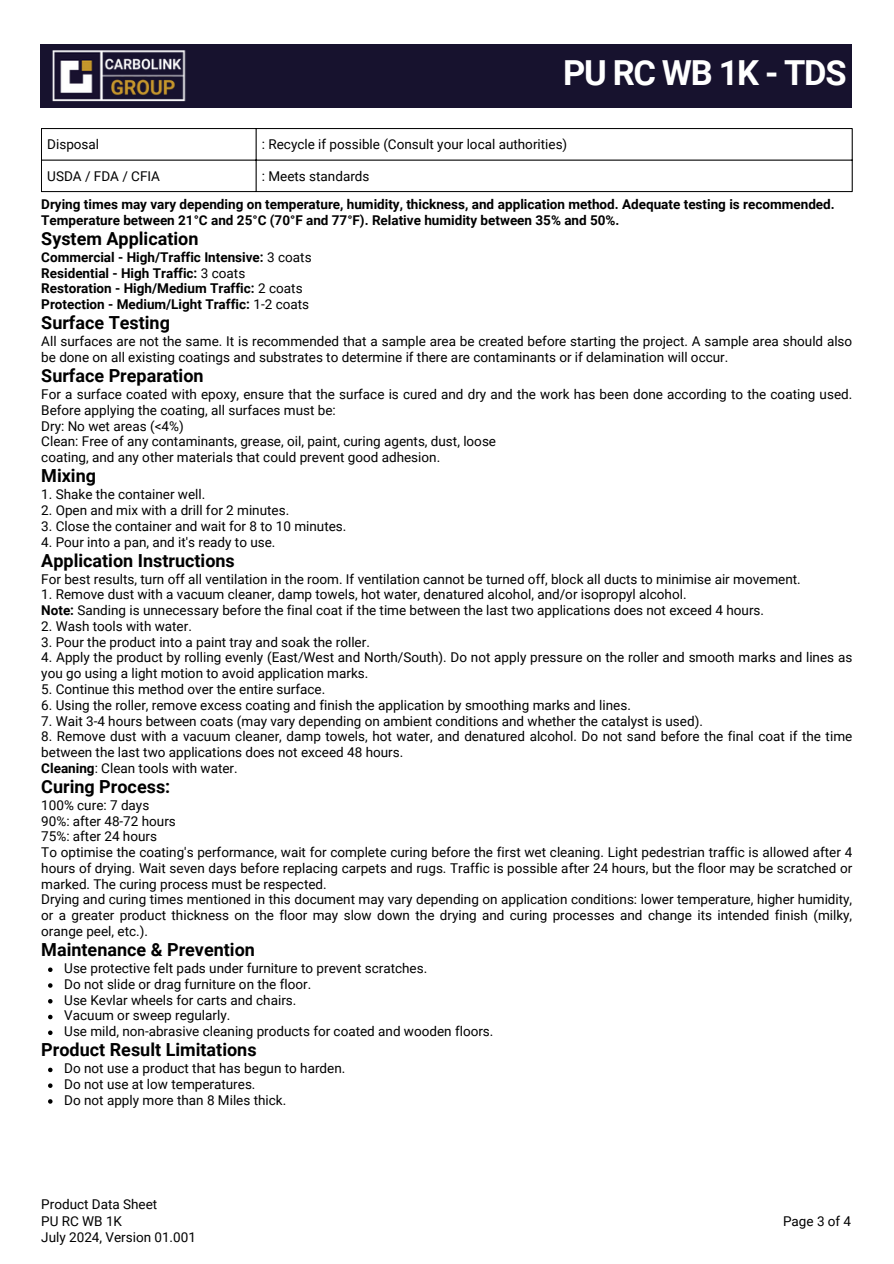
<style>
.page{position:relative;width:894px;height:1264px;background:#fff}
.page>*{position:absolute;margin:0;border:0;box-sizing:border-box;transform-origin:0 0}
.t1{font:700 34.5px "Roboto";letter-spacing:-.04em;color:#fff}
.t2{font:700 18px "Roboto";color:#000}
.t3{font:13.5px/15.8px "Roboto";color:#000}
.t4{font:700 13.5px "Roboto";color:#000}
.s1{font-weight:400}
.s2{font-weight:700}
</style>
<div class="page">
<div style="left:41px;top:44px;width:810px;height:64px;background:#17122e"></div>
<img style="left:52px;top:51px;width:134px;height:50px">
<hr style="left:41px;top:129px;width:1px;height:62px;background:#000">
<hr style="left:256px;top:129px;width:1px;height:62px;background:#000">
<hr style="left:851px;top:129px;width:1px;height:62px;background:#000">
<hr style="left:41px;top:128px;width:811px;height:1px;background:#000">
<hr style="left:41px;top:160px;width:811px;height:1px;background:#000">
<hr style="left:41px;top:191px;width:811px;height:1px;background:#000">
<svg style="left:48px;top:967px;width:5px;height:5px"></svg>
<svg style="left:48px;top:983px;width:5px;height:4px"></svg>
<svg style="left:48px;top:999px;width:5px;height:4px"></svg>
<svg style="left:48px;top:1014px;width:5px;height:5px"></svg>
<svg style="left:48px;top:1030px;width:5px;height:5px"></svg>
<svg style="left:48px;top:1067px;width:5px;height:5px"></svg>
<svg style="left:48px;top:1083px;width:5px;height:4px"></svg>
<svg style="left:48px;top:1099px;width:5px;height:4px"></svg>
<h1 class="t1" style="left:563px;top:53px;width:285px">PU RC WB 1K - TDS</h1>
<p class="t3" style="left:47px;top:136px;width:53px">Disposal</p>
<p class="t3" style="left:262px;top:136px;width:307px">: Recycle if possible (Consult your local authorities)</p>
<p class="t3" style="left:47px;top:168px;width:114px">USDA / FDA / CFIA</p>
<p class="t3" style="left:262px;top:168px;width:109px">: Meets standards</p>
<p class="t4" style="left:41px;top:196px;width:794px">Drying times may vary depending on temperature, humidity, thickness, and application method. Adequate testing is recommended.</p>
<p class="t4" style="left:41px;top:212px;width:579px">Temperature between 21°C and 25°C (70°F and 77°F). Relative humidity between 35% and 50%.</p>
<p class="t2" style="left:41px;top:228px;width:159px">System Application</p>
<p class="t4" style="left:41px;top:249px;width:272px">Commercial - High/Traffic Intensive: <span class="s1">3 coats</span></p>
<p class="t4" style="left:41px;top:265px;width:205px">Residential - High Traffic: <span class="s1">3 coats</span></p>
<p class="t4" style="left:41px;top:281px;width:263px">Restoration - High/Medium Traffic: <span class="s1">2 coats</span></p>
<p class="t4" style="left:41px;top:296px;width:269px">Protection - Medium/Light Traffic: <span class="s1">1-2 coats</span></p>
<p class="t2" style="left:41px;top:312px;width:130px">Surface Testing</p>
<p class="t3" style="left:41px;top:334px;width:812px">All surfaces are not the same. It is recommended that a sample area be created before starting the project. A sample area should also be done on all existing coatings and substrates to determine if there are contaminants or if delamination will occur.</p>
<p class="t2" style="left:41px;top:365px;width:164px">Surface Preparation</p>
<p class="t3" style="left:41px;top:386px;width:812px">For a surface coated with epoxy, ensure that the surface is cured and dry and the work has been done according to the coating used.<br>Before applying the coating, all surfaces must be:</p>
<p class="t3" style="left:41px;top:418px;width:144px">Dry: No wet areas (&lt;4%)</p>
<p class="t3" style="left:41px;top:434px;width:456px">Clean: Free of any contaminants, grease, oil, paint, curing agents, dust, loose</p>
<p class="t3" style="left:41px;top:449px;width:400px">coating, and any other materials that could prevent good adhesion.</p>
<p class="t2" style="left:41px;top:465px;width:56px">Mixing</p>
<p class="t3" style="left:41px;top:487px;width:165px">1. Shake the container well.</p>
<p class="t3" style="left:41px;top:502px;width:249px">2. Open and mix with a drill for 2 minutes.</p>
<p class="t3" style="left:41px;top:518px;width:306px">3. Close the container and wait for 8 to 10 minutes.</p>
<p class="t3" style="left:41px;top:534px;width:235px">4. Pour into a pan, and it's ready to use.</p>
<p class="t2" style="left:41px;top:550px;width:195px">Application Instructions</p>
<p class="t3" style="left:41px;top:571px;width:760px">For best results, turn off all ventilation in the room. If ventilation cannot be turned off, block all ducts to minimise air movement.</p>
<p class="t3" style="left:41px;top:587px;width:646px">1. Remove dust with a vacuum cleaner, damp towels, hot water, denatured alcohol, and/or isopropyl alcohol.</p>
<p class="t3" style="left:41px;top:602px;width:724px"><span class="s2">Note:</span> Sanding is unnecessary before the final coat if the time between the last two applications does not exceed 4 hours.</p>
<p class="t3" style="left:41px;top:618px;width:152px">2. Wash tools with water.</p>
<p class="t3" style="left:41px;top:634px;width:330px">3. Pour the product into a paint tray and soak the roller.</p>
<p class="t3" style="left:41px;top:650px;width:812px">4. Apply the product by rolling evenly (East/West and North/South). Do not apply pressure on the roller and smooth marks and lines as you go using a light motion to avoid application marks.</p>
<p class="t3" style="left:41px;top:681px;width:285px">5. Continue this method over the entire surface.</p>
<p class="t3" style="left:41px;top:697px;width:591px">6. Using the roller, remove excess coating and finish the application by smoothing marks and lines.</p>
<p class="t3" style="left:41px;top:713px;width:663px">7. Wait 3-4 hours between coats (may vary depending on ambient conditions and whether the catalyst is used).</p>
<p class="t3" style="left:41px;top:728px;width:812px">8. Remove dust with a vacuum cleaner, damp towels, hot water, and denatured alcohol. Do not sand before the final coat if the time between the last two applications does not exceed 48 hours.</p>
<p class="t3" style="left:41px;top:760px;width:198px"><span class="s2">Cleaning</span>: Clean tools with water.</p>
<p class="t2" style="left:41px;top:776px;width:130px">Curing Process:</p>
<p class="t3" style="left:41px;top:797px;width:109px">100% cure: 7 days</p>
<p class="t3" style="left:41px;top:813px;width:136px">90%: after 48-72 hours</p>
<p class="t3" style="left:41px;top:829px;width:117px">75%: after 24 hours</p>
<p class="t3" style="left:41px;top:844px;width:812px;text-align:justify">To optimise the coating's performance, wait for complete curing before the first wet cleaning. Light pedestrian traffic is allowed after 4 hours of drying. Wait seven days before replacing carpets and rugs. Traffic is possible after 24 hours, but the floor may be scratched or marked. The curing process must be respected.</p>
<p class="t3" style="left:41px;top:892px;width:812px;text-align:justify">Drying and curing times mentioned in this document may vary depending on application conditions: lower temperature, higher humidity, or a greater product thickness on the floor may slow down the drying and curing processes and change its intended finish (milky, orange peel, etc.).</p>
<p class="t2" style="left:41px;top:939px;width:215px">Maintenance &amp; Prevention</p>
<p class="t3" style="left:64px;top:960px;width:364px">Use protective felt pads under furniture to prevent scratches.</p>
<p class="t3" style="left:64px;top:976px;width:248px">Do not slide or drag furniture on the floor.</p>
<h2 class="t3" style="left:64px;top:992px;width:233px">Use Kevlar wheels for carts and chairs.</h2>
<p class="t3" style="left:64px;top:1007px;width:167px">Vacuum or sweep regularly.</p>
<p class="t3" style="left:64px;top:1023px;width:430px">Use mild, non-abrasive cleaning products for coated and wooden floors.</p>
<p class="t2" style="left:41px;top:1039px;width:217px">Product Result Limitations</p>
<p class="t3" style="left:64px;top:1060px;width:282px">Do not use a product that has begun to harden.</p>
<p class="t3" style="left:64px;top:1076px;width:193px">Do not use at low temperatures.</p>
<p class="t3" style="left:64px;top:1092px;width:223px">Do not apply more than 8 Miles thick.</p>
<p class="t3" style="left:41px;top:1196px;width:117px">Product Data Sheet</p>
<p class="t3" style="left:41px;top:1212px;width:82px">PU RC WB 1K</p>
<p class="t3" style="left:41px;top:1229px;width:156px">July 2024, Version 01.001</p>
<p class="t3" style="left:782px;top:1212px;width:70px">Page 3 of 4</p>
</div>
